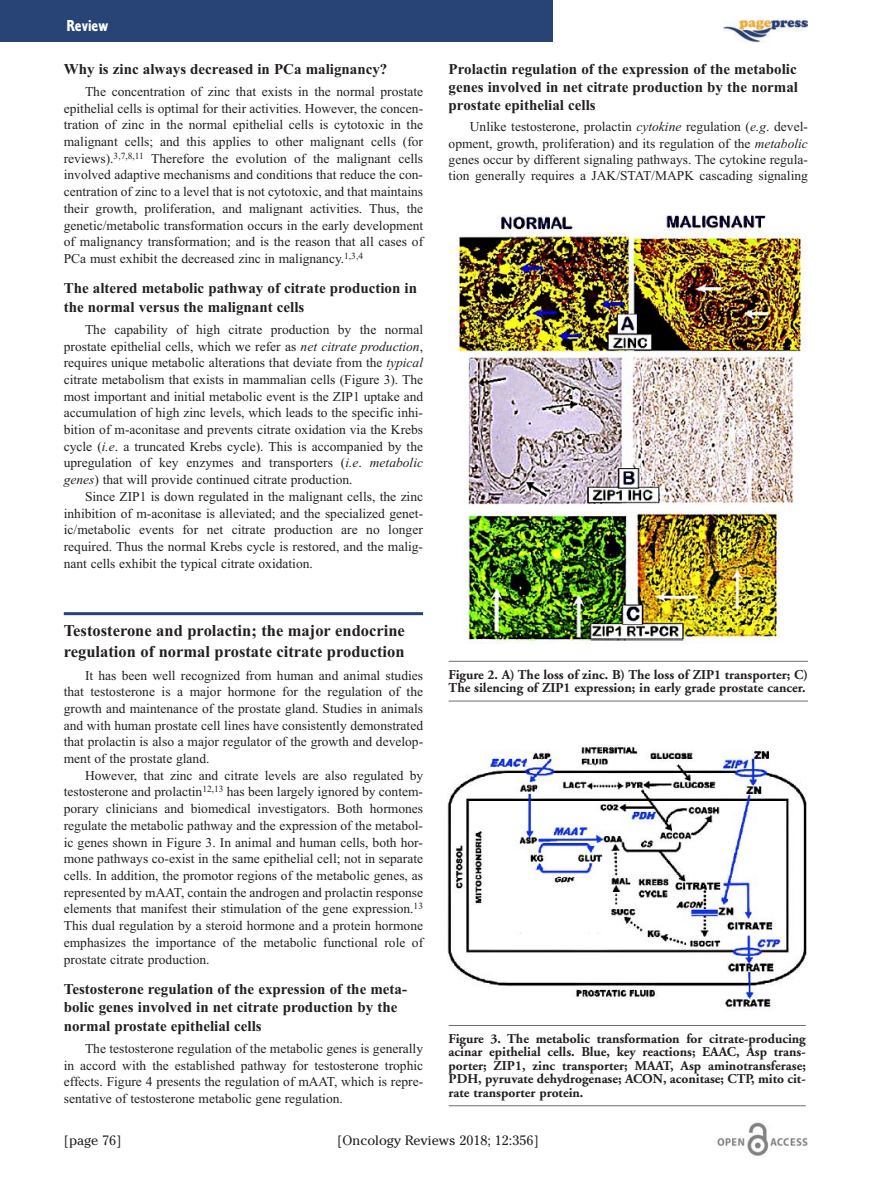
<style>
.page{position:relative;width:893px;height:1191px;background:#fff}
.page>*{position:absolute;margin:0;border:0;box-sizing:border-box;transform-origin:0 0}
.t1{font:700 16.5px/20.2px "Times New Roman";color:#231f20}
.t2{font:16.5px "Corinthian Bold Condensed Plain";color:#fff}
.t3{font:700 15px/18.5px "Times New Roman";color:#231f20}
.t4{font:13.5px/16.6px "Times New Roman";color:#231f20;text-align:justify}
.t5{font:700 13.5px/13.5px "Adobe Garamond";color:#231f20}
.t6{font:13.5px "Cheltenham";color:#231f20}
.s1{font-style:italic}
</style>
<div class="page">
<div style="left:0;top:0;width:552px;height:41px;background:#284375"></div>
<hr style="left:64px;top:612px;width:359px;height:3px;background:#284375">
<img style="left:717px;top:1123px;width:91px;height:33px">
<img style="left:723px;top:19px;width:84px;height:24px">
<hr style="left:449px;top:661px;width:359px;height:1px;background:#6c6d70">
<hr style="left:449px;top:700px;width:359px;height:1px;background:#6c6d70">
<img style="left:449px;top:216px;width:357px;height:427px">
<hr style="left:449px;top:1025px;width:357px;height:1px;background:#6c6d70">
<hr style="left:449px;top:1105px;width:357px;height:1px;background:#6c6d70">
<img style="left:447px;top:745px;width:359px;height:264px">
<p class="t2" style="left:66px;top:20px;width:43px">Review</p>
<p class="t3" style="left:64px;top:60px;width:325px">Why is zinc always decreased in PCa malignancy?</p>
<p class="t4" style="left:64px;top:83px;width:361px;text-indent:21px">The concentration of zinc that exists in the normal prostate epithelial cells is optimal for their activities. However, the concen&shy;tration of zinc in the normal epithelial cells is cytotoxic in the malignant cells; and this applies to other malignant cells (for reviews).<sup>3,7,8,11</sup> Therefore the evolution of the malignant cells involved adaptive mechanisms and conditions that reduce the con&shy;centration of zinc to a level that is not cytotoxic, and that maintains their growth, proliferation, and malignant activities. Thus, the genetic/metabolic transformation occurs in the early development of malignancy transformation; and is the reason that all cases of PCa must exhibit the decreased zinc in malignancy.<sup>1,3,4</sup></p>
<p class="t3" style="left:64px;top:279px;width:355px">The altered metabolic pathway of citrate production in the normal versus the malignant cells</p>
<p class="t4" style="left:64px;top:321px;width:361px;text-indent:21px">The capability of high citrate production by the normal prostate epithelial cells, which we refer as <span class="s1">net citrate production</span>, requires unique metabolic alterations that deviate from the <span class="s1">typical </span>citrate metabolism that exists in mammalian cells (Figure 3). The most important and initial metabolic event is the ZIP1 uptake and accumulation of high zinc levels, which leads to the specific inhi&shy;bition of m-aconitase and prevents citrate oxidation via the Krebs cycle (<span class="s1">i.e</span>. a truncated Krebs cycle). This is accompanied by the upregulation of key enzymes and transporters (<span class="s1">i.e</span>. <span class="s1">metabolic genes</span>) that will provide continued citrate production.</p>
<p class="t4" style="left:64px;top:488px;width:361px;text-indent:21px">Since ZIP1 is down regulated in the malignant cells, the zinc inhibition of m-aconitase is alleviated; and the specialized genet&shy;ic/metabolic events for net citrate production are no longer required. Thus the normal Krebs cycle is restored, and the malig&shy;nant cells exhibit the typical citrate oxidation.</p>
<p class="t1" style="left:64px;top:620px;width:343px">Testosterone and prolactin; the major endocrine regulation of normal prostate citrate production</p>
<p class="t4" style="left:64px;top:666px;width:361px;text-indent:21px">It has been well recognized from human and animal studies that testosterone is a major hormone for the regulation of the growth and maintenance of the prostate gland. Studies in animals and with human prostate cell lines have consistently demonstrated that prolactin is also a major regulator of the growth and develop&shy;ment of the prostate gland.</p>
<p class="t4" style="left:64px;top:766px;width:361px;text-indent:21px">However, that zinc and citrate levels are also regulated by testosterone and prolactin<sup>12,13</sup> has been largely ignored by contem&shy;porary clinicians and biomedical investigators. Both hormones regulate the metabolic pathway and the expression of the metabol&shy;ic genes shown in Figure 3. In animal and human cells, both hor&shy;mone pathways co-exist in the same epithelial cell; not in separate cells. In addition, the promotor regions of the metabolic genes, as represented by mAAT, contain the androgen and prolactin response elements that manifest their stimulation of the gene expression.<sup>13<br></sup>This dual regulation by a steroid hormone and a protein hormone emphasizes the importance of the metabolic functional role of prostate citrate production.</p>
<p class="t3" style="left:64px;top:979px;width:345px">Testosterone regulation of the expression of the meta&shy;bolic genes involved in net citrate production by the normal prostate epithelial cells</p>
<p class="t4" style="left:64px;top:1039px;width:361px;text-indent:21px">The testosterone regulation of the metabolic genes is generally in accord with the established pathway for testosterone trophic effects. Figure 4 presents the regulation of mAAT, which is repre&shy;sentative of testosterone metabolic gene regulation.</p>
<p class="t3" style="left:449px;top:60px;width:351px;line-height:18px;text-align:justify">Prolactin regulation of the expression of the metabolic genes involved in net citrate production by the normal prostate epithelial cells</p>
<p class="t4" style="left:449px;top:119px;width:361px;line-height:16.2px;text-indent:21px">Unlike testosterone, prolactin <span class="s1">cytokine</span> regulation (<span class="s1">e.g</span>. devel&shy;opment, growth, proliferation) and its regulation of the <span class="s1">metabolic </span>genes occur by different signaling pathways. The cytokine regula&shy;tion generally requires a JAK/STAT/MAPK cascading signaling</p>
<p class="t5" style="left:449px;top:669px;width:361px">Figure 2. A) The loss of zinc. B) The loss of ZIP1 transporter; C)<br>The silencing of ZIP1 expression; in early grade prostate cancer.</p>
<p class="t5" style="left:449px;top:1033px;width:359px;text-align:justify">Figure 3. The metabolic transformation for citrate-producing acinar epithelial cells. Blue, key reactions; EAAC, Asp trans&shy;porter; ZIP1, zinc transporter; MAAT, Asp aminotransferase; PDH, pyruvate dehydrogenase; ACON, aconitase; CTP, mito cit&shy;rate transporter protein.</p>
<p class="t6" style="left:64px;top:1132px;width:59px">[page 76]</p>
<p class="t6" style="left:337px;top:1132px;width:203px">[Oncology Reviews 2018; 12:356]</p>
</div>
